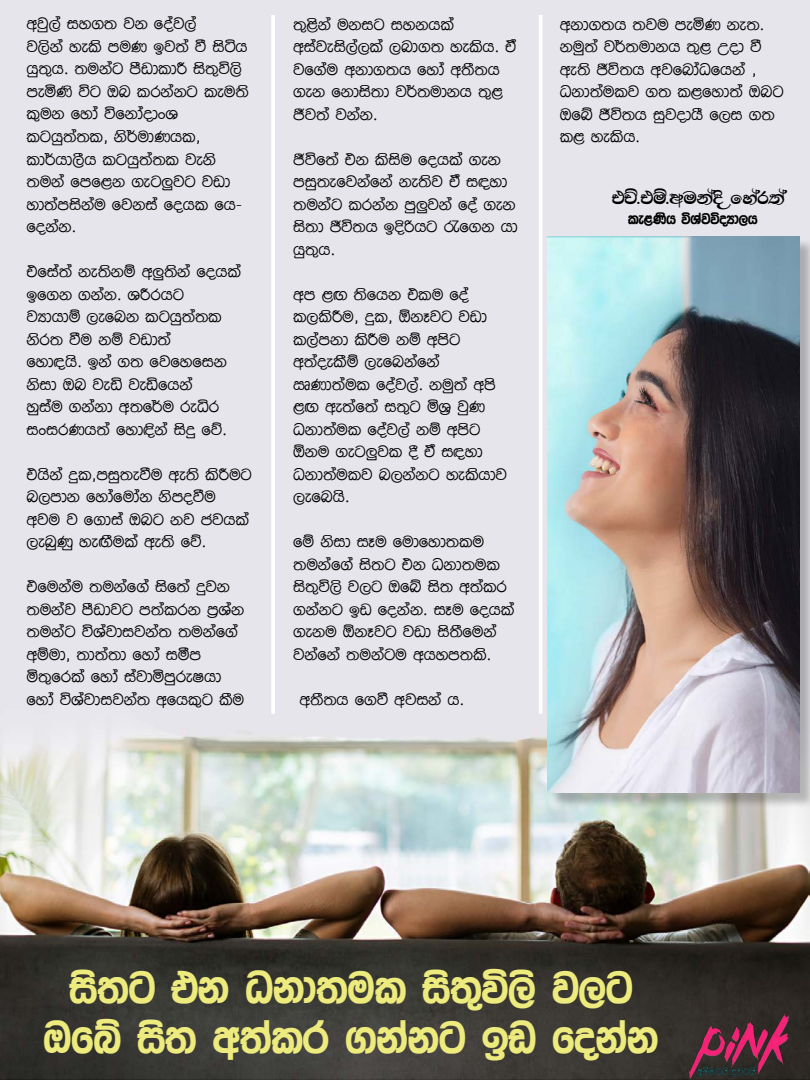
<style>
.page{position:relative;width:810px;height:1080px;background:#fff}
.page>*{position:absolute;margin:0;border:0;box-sizing:border-box;transform-origin:0 0}
.t1{font:43.75px/50px "FM Sandhyaneex";color:#edeb7d;text-align:center}
.t2{font:20px "THARUDIGITALNIKINI";color:#000}
.t3{font:17.5px/22.5px "FM Malithix";color:#000}
.t4{font:15px "FM Sandhyaneex";color:#000}
</style>
<div class="page">
<img style="left:0;top:0;width:809px;height:1080px">
<img style="left:682px;top:1014px;width:115px;height:66px">
<hr style="left:271px;top:15px;width:4px;height:699px;background:#fff">
<hr style="left:539px;top:15px;width:3px;height:699px;background:#fff">
<div style="left:549px;top:238px;width:261px;height:570px;background:#000;opacity:.25"></div>
<img style="left:548px;top:236px;width:251px;height:556px">
<p class="t3" style="left:27px;top:13px;width:235px">wjq,a iy.; jk foaj,a<br>j,ska yelsmuK bj;a ù isáh hq;=h' ;ukag mSvdldÍ is;=ú,s meñ‚ úg Tn lrkakg leu;s l=uk fyda úfkdaodxY lghq;a;l" ks¾udKhl" ld¾hd,Sh lghq;a;l jeks ;uka fmf&lt;k .eg¨jg jvd yd;amiskau fjkia fohl fh&shy;fokak'</p>
<p class="t3" style="left:27px;top:260px;width:216px">tfia;a ke;skï w¨;ska fohla bf.k .kak' YÍrhg jHdhdï ,efnk lghq;a;l ksr; ùu kï jvd;a<br>fyd|hs' bka .; fjfyfik ksid Tn jeä jeäfhka<br>yqiau .kakd w;f¾u reêr ixirKh;a fyd¢ka isÿ fõ'</p>
<p class="t3" style="left:27px;top:463px;width:227px">thska ÿl"miq;eùu we;slsÍug n,mdk fydafudak ksmoùu wju j f.dia Tng kj cjhla ,enqKqyeÕSula we;sfõ'</p>
<p class="t3" style="left:27px;top:575px;width:219px">tfukau ;ukaf.a isf;a ÿjk ;ukaj mSvdjg m;alrk m%Yak ;ukag úYajdijka; ;ukaf.a wïud" ;d;a;d fyda ióm ñ;=frla fyda iajdñmqreIhd fyda úYajdijka; wfhl=g lSu</p>
<p class="t3" style="left:294px;top:13px;width:224px">;=&lt;ska ukig iykhla wiajeis,a,la ,nd.; yelsh' ta jf.au wkd.;h fyda w;S;h .ek fkdis;d j¾;udkh ;=&lt;<br>Ôj;a jkak'</p>
<p class="t3" style="left:294px;top:148px;width:226px">Ôúf;a tk lsisu fohla .ek miq;efjkafka ke;sj ta i|yd ;ukag lrkak mq¨jka foa .ek is;d Ôú;h bÈßhg /f.k hd hq;=h'</p>
<p class="t3" style="left:294px;top:283px;width:215px">wm &lt;Õ ;sfhk tlu foa l,lsÍu" ÿl" ´kEjg jvd l,amkd lsÍu kï wmsg w;aoelSï ,efnkafka<br>RKd;aul foaj,a' kuq;a wms &lt;Õ we;af;a i;=g ñY%jqK<br>Okd;aul foaj,a kï wmsg ´ku .eg¨jl § ta i|yd<br>Okd;aulj n,kakg yelshdj ,efnhs'</p>
<p class="t3" style="left:294px;top:530px;width:222px">fï ksid iEu fudfyd;lu ;ukaf.a is;g tk Okd;ul is;=ú,sj,g Tfí is; w;alr .kakg bv fokak' iEu fohla .eku ´kEjg jvd is;Sfuka jkafka ;ukagu whym;ls'</p>
<p class="t3" style="left:300px;top:688px;width:166px">w;S;h f.ù wjika h'</p>
<p class="t3" style="left:560px;top:13px;width:225px">wkd.;h ;ju meñK ke;' kuq;a j¾;udkh ;=&lt; Wod ù we;sÔú;h wjfndaOfhka "<br>Okd;aulj .; l&lt;fyd;a Tng<br>Tfí Ôú;h iqjodhSf,i .; l&lt; yelsh'</p>
<p class="t2" style="left:612px;top:187px;width:174px">tÉ'tï'wukaÈ fyar;a</p>
<p class="t4" style="left:628px;top:211px;width:131px">le&lt;‚h úYajúoHd,h</p>
<h1 class="t1" style="left:44px;top:963px;width:616px">is;g tk Okd;ul is;=ú,sj,g<br>Tfí is; w;alr .kakg bv fokak</h1>
</div>
